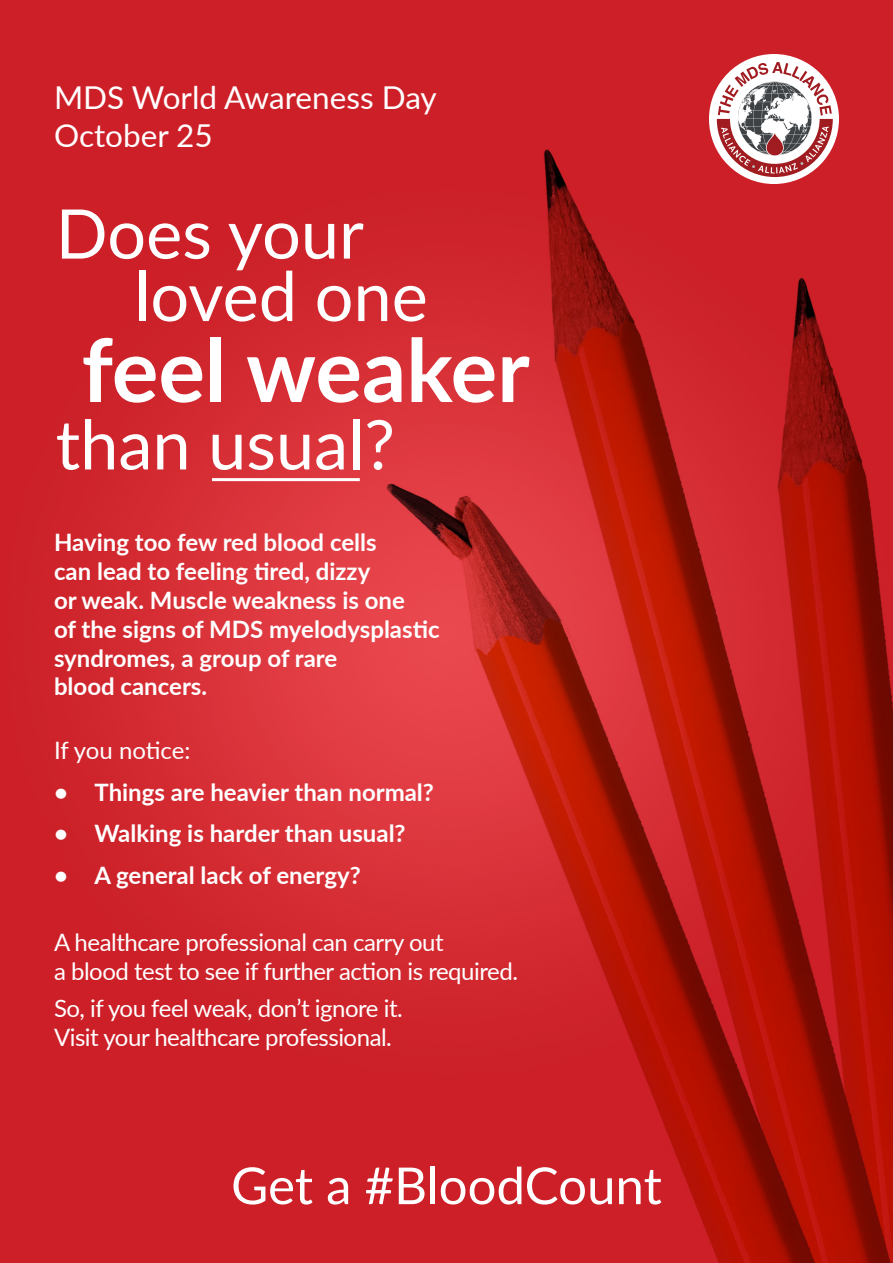
<style>
.page{position:relative;width:893px;height:1263px;background:#fff}
.page>*{position:absolute;margin:0;border:0;box-sizing:border-box;transform-origin:0 0}
.t1{font:700 87.3px "Lato";color:#fff}
.t2{font:68.4px "Lato";color:#fff}
.t3{font:51px "Lato";letter-spacing:-.005em;color:#fff}
.t4{font:31.5px "Lato";color:#fff}
.t5{font:700 24px/28.8px "Lato";color:#fff}
.t6{font:24px/28.8px "Lato";letter-spacing:-.02em;color:#fff}
</style>
<div class="page">
<img style="left:0;top:0;width:893px;height:1263px">
<div style="left:709px;top:54px;width:130px;height:130px;background:#fff;border-radius:50%"></div>
<svg style="left:717px;top:62px;width:116px;height:115px"></svg>
<hr style="left:212px;top:478px;width:148px;height:3px;background:#fff">
<p class="t4" style="left:54px;top:75px;width:384px">MDS World Awareness Day</p>
<p class="t4" style="left:54px;top:113px;width:160px">October 25</p>
<p class="t2" style="left:56px;top:185px;width:310px">Does your</p>
<p class="t2" style="left:134px;top:247px;width:295px">loved one</p>
<p class="t1" style="left:82px;top:306px;width:450px">feel weaker</p>
<p class="t2" style="left:56px;top:396px;width:341px">than usual?</p>
<p class="t5" style="left:54px;top:527px;width:387px">Having too few red blood cells<br>can lead to feeling tired, dizzy<br>or weak. Muscle weakness is one<br>of the signs of MDS myelodysplastic syndromes, a group of rare<br>blood cancers.</p>
<p class="t6" style="left:54px;top:735px;width:138px">If you notice:</p>
<p class="t5" style="left:54px;top:776px;width:381px">• Things are heavier than normal?</p>
<p class="t5" style="left:54px;top:818px;width:353px">• Walking is harder than usual?</p>
<p class="t5" style="left:54px;top:859px;width:308px">• A general lack of energy?</p>
<p class="t6" style="left:54px;top:927px;width:465px">A healthcare professional can carry out<br>a blood test to see if further action is required.</p>
<p class="t6" style="left:54px;top:993px;width:350px">So, if you feel weak, don’t ignore it.<br>Visit your healthcare professional.</p>
<p class="t3" style="left:231px;top:1149px;width:432px">Get a #BloodCount</p>
</div>
